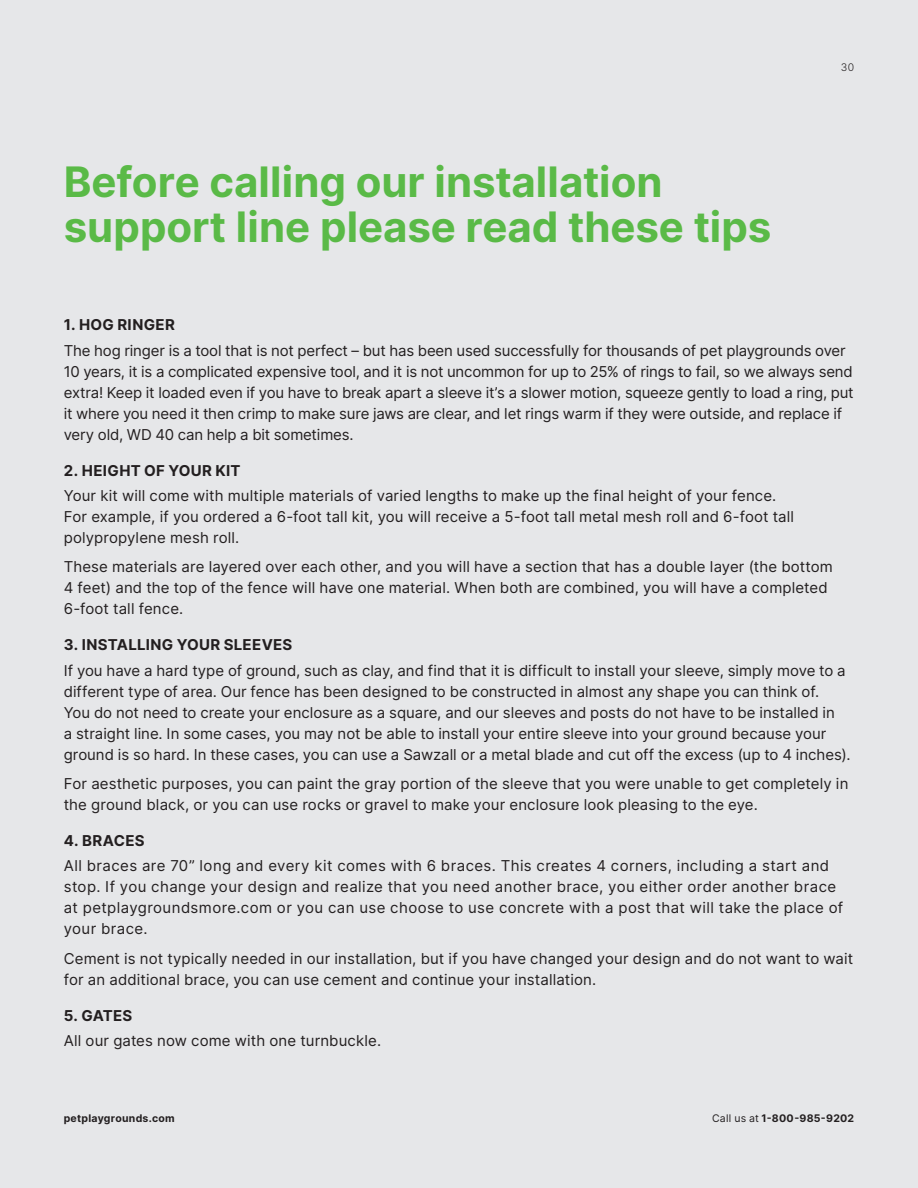
<style>
.page{position:relative;width:918px;height:1188px;background:#e6e7e9}
.page>*{position:absolute;margin:0;border:0;box-sizing:border-box;transform-origin:0 0}
.t1{font:700 42px/45px "Inter";color:#5aba47}
.t2{font:15px/21px "Inter";color:#231f20}
.t3{font:15px/21px "Inter";letter-spacing:.03em;color:#231f20}
.t4{font:700 15px "Inter";letter-spacing:.02em;color:#231f20}
.t5{font:700 10.5px "Inter";letter-spacing:.025em;color:#231f20}
.t6{font:300 10.5px "Inter";color:#231f20}
.s1{font-weight:400}
</style>
<div class="page">
<h1 class="t1" style="left:64px;top:159px;width:709px">Before calling our installation support line please read these tips</h1>
<p class="t6" style="left:841px;top:61px;width:15px">30</p>
<p class="t4" style="left:64px;top:316px;width:113px">1. HOG RINGER</p>
<p class="t2" style="left:64px;top:340px;width:791px">The hog ringer is a tool that is not perfect – but has been used successfully for thousands of pet playgrounds over 10 years, it is a complicated expensive tool, and it is not uncommon for up to 25% of rings to fail, so we always send extra! Keep it loaded even if you have to break apart a sleeve it’s a slower motion, squeeze gently to load a ring, put it where you need it then crimp to make sure jaws are clear, and let rings warm if they were outside, and replace if very old, WD 40 can help a bit sometimes.</p>
<p class="t4" style="left:64px;top:461px;width:178px">2. HEIGHT OF YOUR KIT</p>
<p class="t2" style="left:64px;top:485px;width:732px">Your kit will come with multiple materials of varied lengths to make up the final height of your fence.<br>For example, if you ordered a 6-foot tall kit, you will receive a 5-foot tall metal mesh roll and 6-foot tall polypropylene mesh roll.</p>
<p class="t2" style="left:64px;top:556px;width:771px">These materials are layered over each other, and you will have a section that has a double layer (the bottom<br>4 feet) and the top of the fence will have one material. When both are combined, you will have a completed<br>6-foot tall fence.</p>
<p class="t4" style="left:64px;top:636px;width:230px">3. INSTALLING YOUR SLEEVES</p>
<p class="t2" style="left:64px;top:660px;width:788px">If you have a hard type of ground, such as clay, and find that it is difficult to install your sleeve, simply move to a different type of area. Our fence has been designed to be constructed in almost any shape you can think of.<br>You do not need to create your enclosure as a square, and our sleeves and posts do not have to be installed in<br>a straight line. In some cases, you may not be able to install your entire sleeve into your ground because your ground is so hard. In these cases, you can use a Sawzall or a metal blade and cut off the excess (up to 4 inches).</p>
<p class="t2" style="left:64px;top:773px;width:786px">For aesthetic purposes, you can paint the gray portion of the sleeve that you were unable to get completely in the ground black, or you can use rocks or gravel to make your enclosure look pleasing to the eye.</p>
<p class="t4" style="left:64px;top:832px;width:82px">4. BRACES</p>
<p class="t3" style="left:64px;top:855px;width:781px">All braces are 70” long and every kit comes with 6 braces. This creates 4 corners, including a start and stop. If you change your design and realize that you need another brace, you either order another brace at petplaygroundsmore.com or you can use choose to use concrete with a post that will take the place of your brace.</p>
<p class="t2" style="left:64px;top:948px;width:791px">Cement is not typically needed in our installation, but if you have changed your design and do not want to wait for an additional brace, you can use cement and continue your installation.</p>
<p class="t4" style="left:64px;top:1006px;width:70px">5. GATES</p>
<p class="t2" style="left:64px;top:1030px;width:319px">All our gates now come with one turnbuckle.</p>
<p class="t5" style="left:64px;top:1112px;width:112px">petplaygrounds.com</p>
<p class="t5" style="left:712px;top:1112px;width:144px"><span class="s1">Call us at</span> 1-800-985-9202</p>
</div>
